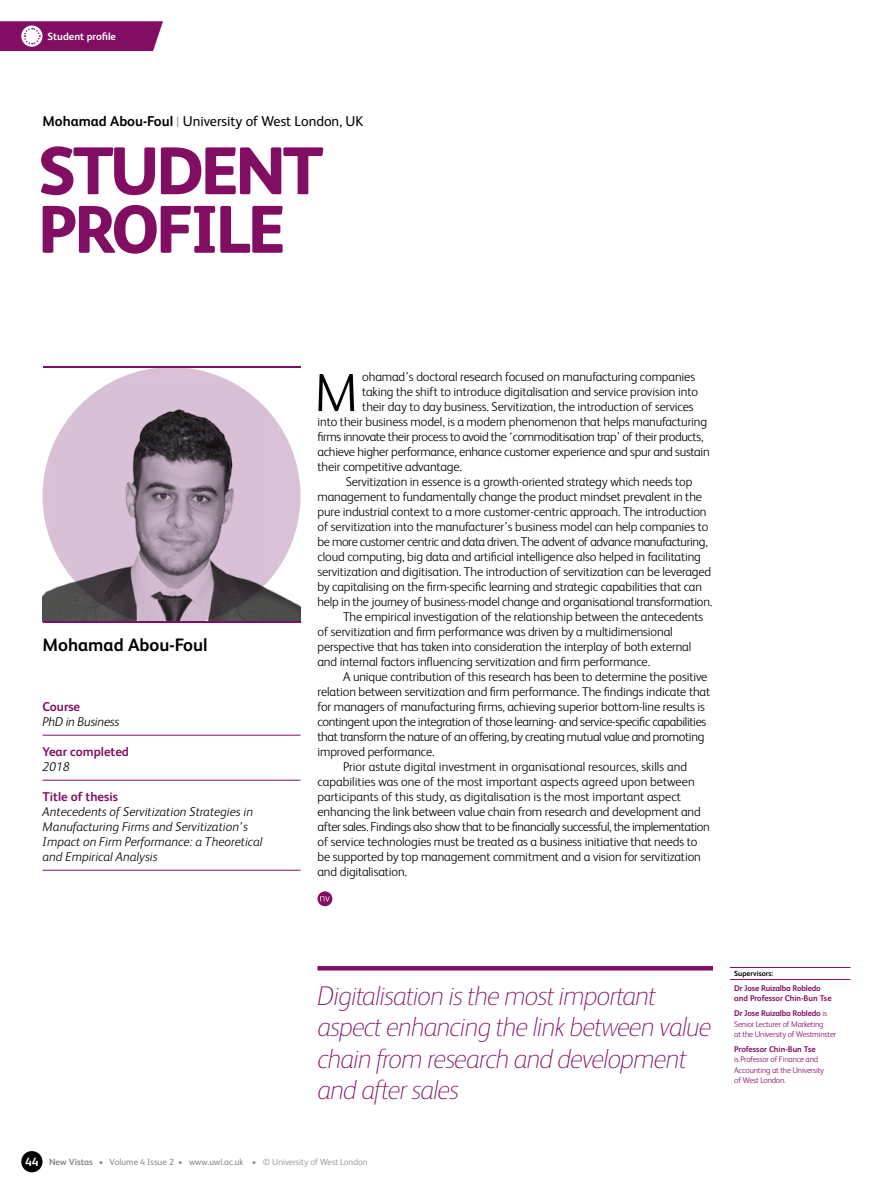
<style>
.page{position:relative;width:893px;height:1191px;background:#fff}
.page>*{position:absolute;margin:0;border:0;box-sizing:border-box;transform-origin:0 0}
.t1{font:800 67.5px/58.5px "FS Albert";letter-spacing:-.05em;color:#820e64}
.t2{font:300 54px "FS Albert";color:#000}
.t3{font:italic 100 27px/31.5px "FS Albert";letter-spacing:-.03em;color:#820e64}
.t4{font:700 18px "FS Albert";color:#000}
.t5{font:14.25px "FS Albert";color:#000}
.t6{font:300 12.75px "FS Albert";letter-spacing:-.01em;color:#000}
.t7{font:300 12.75px "FS Albert";letter-spacing:-.03em;color:#000}
.t8{font:italic 300 12.75px/15px "FS Albert";color:#000}
.t9{font:700 12.75px "FS Albert";color:#820e64}
.t10{font:italic 300 12.75px "FS Albert";letter-spacing:-.02em;color:#000}
.t11{font:700 10.5px "FS Albert";color:#fff}
.t12{font:300 9px "FS Albert";color:#878787}
.t13{font:300 8.25px/10.5px "FS Albert";letter-spacing:-.02em;color:#820e64}
.t14{font:700 8.25px/10.5px "FS Albert";letter-spacing:-.015em;color:#820e64}
.t15{font:700 7.5px "FS Albert";color:#000}
.s1{font-weight:700}
.s2{font-weight:300;color:#878787}
.s3{font-weight:700;font-size:12px;color:#fff}
.s4{font-weight:400}
</style>
<div class="page">
<div style="left:21px;top:1151px;width:22px;height:21px;background:#000;border-radius:50%"></div>
<img style="left:43px;top:379px;width:257px;height:242px">
<svg style="left:43px;top:367px;width:257px;height:258px;background:#b29eb1"></svg>
<svg style="left:0;top:21px;width:163px;height:30px;background:#8f2774"></svg>
<hr style="left:317px;top:966px;width:396px;height:4px;background:#820e64">
<hr style="left:43px;top:366px;width:257px;height:1px;background:#820e64">
<svg style="left:317px;top:891px;width:15px;height:15px"></svg>
<svg style="left:320px;top:896px;width:10px;height:5px"></svg>
<hr style="left:730px;top:967px;width:120px;height:1px;background:#820e64">
<hr style="left:730px;top:979px;width:120px;height:1px;background:#820e64">
<div style="left:43px;top:621px;width:257px;height:56px;background:#fff"></div>
<hr style="left:43px;top:621px;width:257px;height:1px;background:#820e64">
<hr style="left:43px;top:735px;width:257px;height:1px;background:#820e64">
<hr style="left:43px;top:780px;width:257px;height:1px;background:#820e64">
<hr style="left:43px;top:870px;width:257px;height:1px;background:#820e64">
<p class="t11" style="left:48px;top:29px;width:70px">Student profile</p>
<p class="t5" style="left:43px;top:112px;width:322px"><span class="s1">Mohamad Abou-Foul</span> <span class="s2">|</span> University of West London, UK</p>
<h1 class="t1" style="left:38px;top:138px;width:286px">STUDENT<br>PROFILE</h1>
<h3 class="t4" style="left:43px;top:633px;width:167px">Mohamad Abou-Foul</h3>
<p class="t9" style="left:43px;top:698px;width:39px">Course</p>
<p class="t10" style="left:43px;top:713px;width:78px">PhD in Business</p>
<p class="t9" style="left:43px;top:743px;width:88px">Year completed</p>
<p class="t8" style="left:43px;top:758px;width:29px">2018</p>
<p class="t9" style="left:43px;top:788px;width:77px">Title of thesis</p>
<p class="t8" style="left:43px;top:803px;width:221px">Antecedents of Servitization Strategies in Manufacturing Firms and Servitization’s Impact on Firm Performance: a Theoretical and Empirical Analysis</p>
<p class="t6" style="left:362px;top:368px;width:334px">ohamad’s doctoral research focused on manufacturing companies</p>
<p class="t6" style="left:362px;top:383px;width:337px">taking the shift to introduce digitalisation and service provision into</p>
<p class="t6" style="left:362px;top:398px;width:333px">their day to day business. Servitization, the introduction of services</p>
<p class="t6" style="left:317px;top:413px;width:391px">into their business model, is a modern phenomenon that helps manufacturing</p>
<p class="t7" style="left:317px;top:428px;width:387px">firms innovate their process to avoid the ‘commoditisation trap’ of their products,</p>
<p class="t6" style="left:317px;top:443px;width:394px">achieve higher performance, enhance customer experience and spur and sustain</p>
<p class="t6" style="left:317px;top:458px;width:146px">their competitive advantage.</p>
<p class="t6" style="left:346px;top:473px;width:348px">Servitization in essence is a growth-oriented strategy which needs top</p>
<p class="t6" style="left:317px;top:488px;width:386px">management to fundamentally change the product mindset prevalent in the</p>
<p class="t6" style="left:317px;top:503px;width:391px">pure industrial context to a more customer-centric approach. The introduction</p>
<p class="t6" style="left:317px;top:518px;width:392px">of servitization into the manufacturer’s business model can help companies to</p>
<p class="t7" style="left:317px;top:533px;width:392px">be more customer centric and data driven. The advent of advance manufacturing,</p>
<p class="t6" style="left:317px;top:548px;width:385px">cloud computing, big data and artificial intelligence also helped in facilitating</p>
<p class="t6" style="left:317px;top:563px;width:395px">servitization and digitisation. The introduction of servitization can be leveraged</p>
<p class="t6" style="left:317px;top:578px;width:386px">by capitalising on the firm-specific learning and strategic capabilities that can</p>
<p class="t6" style="left:317px;top:593px;width:396px">help in the journey of business-model change and organisational transformation.</p>
<p class="t6" style="left:343px;top:608px;width:362px">The empirical investigation of the relationship between the antecedents</p>
<p class="t6" style="left:317px;top:623px;width:357px">of servitization and firm performance was driven by a multidimensional</p>
<p class="t6" style="left:317px;top:638px;width:375px">perspective that has taken into consideration the interplay of both external</p>
<p class="t6" style="left:317px;top:653px;width:334px">and internal factors influencing servitization and firm performance.</p>
<p class="t6" style="left:343px;top:668px;width:366px">A unique contribution of this research has been to determine the positive</p>
<p class="t6" style="left:317px;top:683px;width:394px">relation between servitization and firm performance. The findings indicate that</p>
<p class="t6" style="left:317px;top:698px;width:389px">for managers of manufacturing firms, achieving superior bottom-line results is</p>
<p class="t7" style="left:317px;top:713px;width:390px">contingent upon the integration of those learning- and service-specific capabilities</p>
<p class="t7" style="left:317px;top:728px;width:388px">that transform the nature of an offering, by creating mutual value and promoting</p>
<p class="t6" style="left:317px;top:743px;width:119px">improved performance.</p>
<p class="t6" style="left:343px;top:758px;width:346px">Prior astute digital investment in organisational resources, skills and</p>
<p class="t6" style="left:317px;top:773px;width:379px">capabilities was one of the most important aspects agreed upon between</p>
<p class="t6" style="left:317px;top:788px;width:365px">participants of this study, as digitalisation is the most important aspect</p>
<p class="t6" style="left:317px;top:803px;width:385px">enhancing the link between value chain from research and development and</p>
<p class="t7" style="left:317px;top:818px;width:394px">after sales. Findings also show that to be financially successful, the implementation</p>
<p class="t6" style="left:317px;top:833px;width:382px">of service technologies must be treated as a business initiative that needs to</p>
<p class="t6" style="left:317px;top:848px;width:385px">be supported by top management commitment and a vision for servitization</p>
<p class="t6" style="left:317px;top:863px;width:91px">and digitalisation.</p>
<h2 class="t2" style="left:314px;top:357px;width:45px">M</h2>
<h3 class="t3" style="left:317px;top:978px;width:395px">Digitalisation is the most important aspect enhancing the link between value chain from research and development and after sales</h3>
<p class="t12" style="left:25px;top:1156px;width:344px"><span class="s3">44</span> <span class="s1">New Vistas</span> • <span class="s4">Volume 4 Issue 2</span> • <span class="s4">www.uwl.ac.uk</span> • © University of West London</p>
<p class="t15" style="left:734px;top:968px;width:41px">Supervisors:</p>
<p class="t14" style="left:734px;top:982px;width:99px">Dr Jose Ruizalba Robledo and Professor Chin-Bun Tse</p>
<p class="t13" style="left:734px;top:1007px;width:104px"><span class="s1">Dr Jose Ruizalba Robledo</span> is<br>Senior Lecturer of Marketing<br>at the University of Westminster</p>
<p class="t14" style="left:734px;top:1043px;width:83px">Professor Chin-Bun Tse</p>
<p class="t13" style="left:734px;top:1054px;width:91px">is Professor of Finance and<br>Accounting at the University of West London.</p>
</div>
